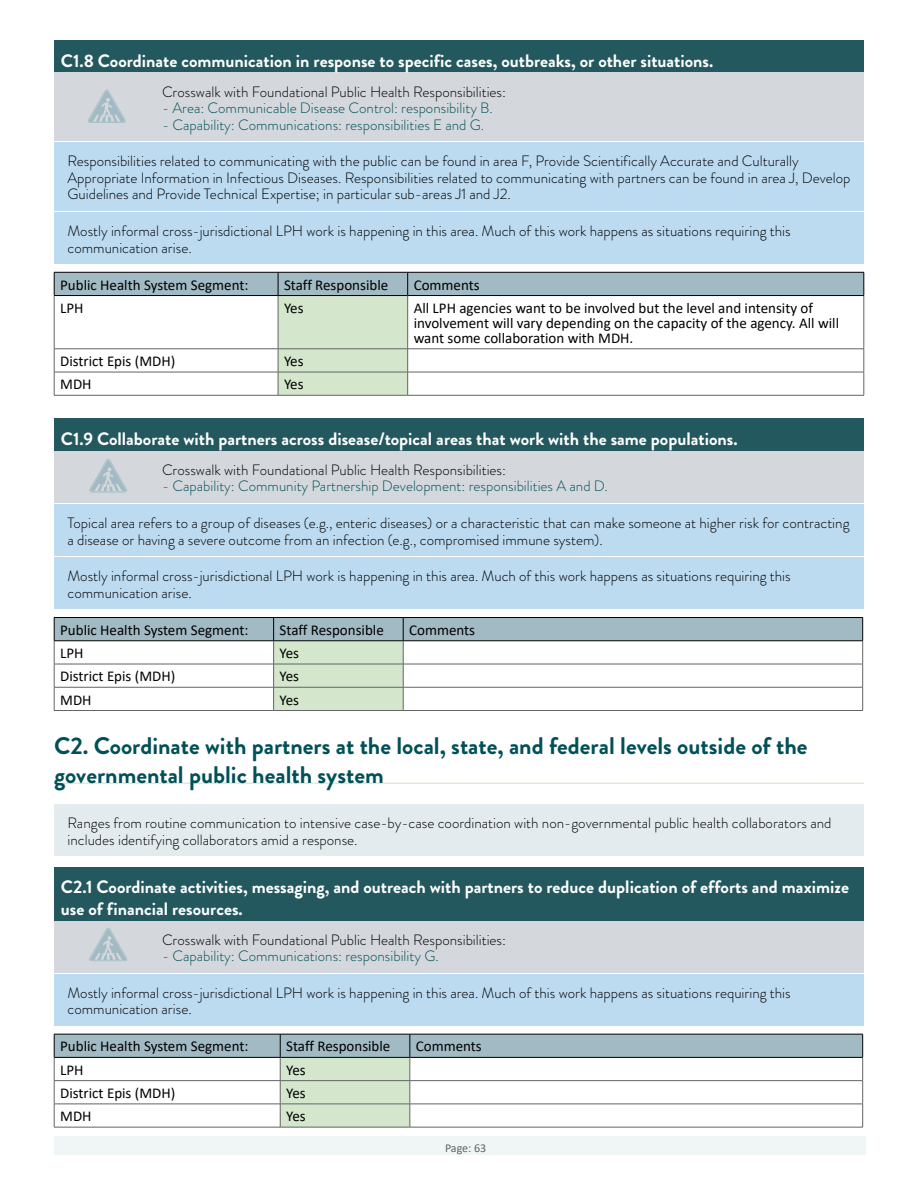
<style>
.page{position:relative;width:918px;height:1188px;background:#fff}
.page>*{position:absolute;margin:0;border:0;box-sizing:border-box;transform-origin:0 0}
.Topichead__H4__RESP{font:700 24px/28.8px "Brandon Grotesque";color:#005157}
.Heading__h5__RESP__App___green{font:700 18px/21.6px "Brandon Grotesque";color:#fff}
.Note__shaded__p__RESP_info{font:300 15px/16.5px "Brandon Grotesque";color:#000}
.TableText__p__10{font:15px/15px "Calibri";color:#000}
.Note__shaded__p__RESP_CX{font:300 15px "Brandon Grotesque";color:#005157}
.Note__shaded__p__RESP_CX-2{font:300 15px "Brandon Grotesque";color:#000}
.Note__shaded__p{font:300 15px/16.5px "Brandon Grotesque";color:#000}
.t1{font:12px "Calibri";letter-spacing:-.005em;color:#636466}
</style>
<div class="page">
<div style="left:54px;top:1136px;width:811px;height:19px;background:#f0f5f6"></div>
<div style="left:54px;top:40px;width:810px;height:39px;background:#23585e"></div>
<div style="left:54px;top:73px;width:810px;height:68px;background:#d4d8dd"></div>
<div style="left:54px;top:142px;width:810px;height:69px;background:#bcdbf1"></div>
<div style="left:54px;top:212px;width:810px;height:52px;background:#bcdbf1"></div>
<div style="left:54px;top:419px;width:810px;height:38px;background:#23585e"></div>
<div style="left:54px;top:451px;width:810px;height:52px;background:#d4d8dd"></div>
<div style="left:54px;top:504px;width:810px;height:52px;background:#bcdbf1"></div>
<div style="left:54px;top:557px;width:810px;height:52px;background:#bcdbf1"></div>
<hr style="left:54px;top:783px;width:810px;height:1px;background:#ddebd7">
<div style="left:54px;top:804px;width:810px;height:52px;background:#e4ebee"></div>
<div style="left:54px;top:867px;width:810px;height:60px;background:#23585e"></div>
<div style="left:54px;top:921px;width:810px;height:51px;background:#d4d8dd"></div>
<div style="left:54px;top:974px;width:810px;height:52px;background:#bcdbf1"></div>
<hr style="left:54px;top:395px;width:224px;height:1px;background:#636466">
<hr style="left:408px;top:395px;width:456px;height:1px;background:#636466">
<svg style="left:54px;top:272px;width:811px;height:123px"></svg>
<hr style="left:278px;top:395px;width:130px;height:1px;background:#636466">
<hr style="left:54px;top:617px;width:220px;height:1px;background:#000">
<hr style="left:274px;top:617px;width:129px;height:1px;background:#000">
<hr style="left:403px;top:617px;width:460px;height:1px;background:#000">
<svg style="left:54px;top:618px;width:809px;height:93px"></svg>
<hr style="left:274px;top:710px;width:129px;height:1px;background:#636466">
<hr style="left:54px;top:1127px;width:226px;height:1px;background:#636466">
<hr style="left:410px;top:1127px;width:453px;height:1px;background:#636466">
<svg style="left:54px;top:1034px;width:809px;height:93px"></svg>
<hr style="left:280px;top:1127px;width:130px;height:1px;background:#636466">
<svg style="left:88px;top:89px;width:38px;height:34px"></svg>
<svg style="left:89px;top:459px;width:38px;height:34px"></svg>
<svg style="left:89px;top:927px;width:38px;height:34px"></svg>
<h5 class="Heading__h5__RESP__App___green" style="left:61px;top:50px;width:654px">C1.8 Coordinate communication in response to specific cases, outbreaks, or other situations.</h5>
<p class="Note__shaded__p__RESP_CX-2" style="left:162px;top:81px;width:346px">Crosswalk with Foundational Public Health Responsibilities:</p>
<p class="Note__shaded__p__RESP_CX" style="left:162px;top:98px;width:332px">- Area: Communicable Disease Control: responsibility B.</p>
<p class="Note__shaded__p__RESP_CX" style="left:162px;top:114px;width:324px">- Capability: Communications: responsibilities E and G.</p>
<p class="Note__shaded__p__RESP_info" style="left:68px;top:153px;width:784px">Responsibilities related to communicating with the public can be found in area F, Provide Scientifically Accurate and Culturally<br>Appropriate Information in Infectious Diseases. Responsibilities related to communicating with partners can be found in area J, Develop<br>Guidelines and Provide Technical Expertise; in particular sub-areas J1 and J2.</p>
<p class="Note__shaded__p__RESP_info" style="left:68px;top:223px;width:725px">Mostly informal cross-jurisdictional LPH work is happening in this area. Much of this work happens as situations requiring this communication arise.</p>
<p class="TableText__p__10" style="left:60px;top:277px;width:190px">Public Health System Segment:</p>
<p class="TableText__p__10" style="left:284px;top:277px;width:106px">Staff Responsible</p>
<p class="TableText__p__10" style="left:414px;top:277px;width:67px">Comments</p>
<p class="TableText__p__10" style="left:60px;top:300px;width:25px">LPH</p>
<p class="TableText__p__10" style="left:284px;top:300px;width:21px">Yes</p>
<p class="TableText__p__10" style="left:414px;top:300px;width:427px">All LPH agencies want to be involved but the level and intensity of involvement will vary depending on the capacity of the agency. All will want some collaboration with MDH.</p>
<p class="TableText__p__10" style="left:60px;top:353px;width:117px">District Epis (MDH)</p>
<p class="TableText__p__10" style="left:284px;top:353px;width:21px">Yes</p>
<p class="TableText__p__10" style="left:60px;top:376px;width:33px">MDH</p>
<p class="TableText__p__10" style="left:284px;top:376px;width:21px">Yes</p>
<h5 class="Heading__h5__RESP__App___green" style="left:61px;top:428px;width:678px">C1.9 Collaborate with partners across disease/topical areas that work with the same populations.</h5>
<p class="Note__shaded__p__RESP_CX-2" style="left:162px;top:459px;width:346px">Crosswalk with Foundational Public Health Responsibilities:</p>
<p class="Note__shaded__p__RESP_CX" style="left:162px;top:476px;width:447px">- Capability: Community Partnership Development: responsibilities A and D.</p>
<p class="Note__shaded__p__RESP_info" style="left:68px;top:515px;width:784px">Topical area refers to a group of diseases (e.g., enteric diseases) or a characteristic that can make someone at higher risk for contracting a disease or having a severe outcome from an infection (e.g., compromised immune system).</p>
<p class="Note__shaded__p__RESP_info" style="left:68px;top:568px;width:725px">Mostly informal cross-jurisdictional LPH work is happening in this area. Much of this work happens as situations requiring this communication arise.</p>
<p class="TableText__p__10" style="left:60px;top:622px;width:190px">Public Health System Segment:</p>
<p class="TableText__p__10" style="left:280px;top:622px;width:106px">Staff Responsible</p>
<p class="TableText__p__10" style="left:409px;top:622px;width:67px">Comments</p>
<p class="TableText__p__10" style="left:60px;top:645px;width:25px">LPH</p>
<p class="TableText__p__10" style="left:280px;top:645px;width:21px">Yes</p>
<p class="TableText__p__10" style="left:60px;top:668px;width:117px">District Epis (MDH)</p>
<p class="TableText__p__10" style="left:280px;top:668px;width:21px">Yes</p>
<p class="TableText__p__10" style="left:60px;top:692px;width:33px">MDH</p>
<p class="TableText__p__10" style="left:280px;top:692px;width:21px">Yes</p>
<h4 class="Topichead__H4__RESP" style="left:54px;top:731px;width:755px">C2. Coordinate with partners at the local, state, and federal levels outside of the governmental public health system</h4>
<p class="Note__shaded__p" style="left:68px;top:815px;width:765px">Ranges from routine communication to intensive case-by-case coordination with non-governmental public health collaborators and includes identifying collaborators amid a response.</p>
<h5 class="Heading__h5__RESP__App___green" style="left:61px;top:876px;width:790px">C2.1 Coordinate activities, messaging, and outreach with partners to reduce duplication of efforts and maximize use of financial resources.</h5>
<p class="Note__shaded__p__RESP_CX-2" style="left:162px;top:929px;width:346px">Crosswalk with Foundational Public Health Responsibilities:</p>
<p class="Note__shaded__p__RESP_CX" style="left:162px;top:946px;width:278px">- Capability: Communications: responsibility G.</p>
<p class="Note__shaded__p__RESP_info" style="left:68px;top:985px;width:725px">Mostly informal cross-jurisdictional LPH work is happening in this area. Much of this work happens as situations requiring this communication arise.</p>
<p class="TableText__p__10" style="left:60px;top:1039px;width:190px">Public Health System Segment:</p>
<p class="TableText__p__10" style="left:286px;top:1039px;width:106px">Staff Responsible</p>
<p class="TableText__p__10" style="left:416px;top:1039px;width:67px">Comments</p>
<p class="TableText__p__10" style="left:60px;top:1062px;width:25px">LPH</p>
<p class="TableText__p__10" style="left:286px;top:1062px;width:21px">Yes</p>
<p class="TableText__p__10" style="left:60px;top:1085px;width:117px">District Epis (MDH)</p>
<p class="TableText__p__10" style="left:286px;top:1085px;width:21px">Yes</p>
<p class="TableText__p__10" style="left:60px;top:1108px;width:33px">MDH</p>
<p class="TableText__p__10" style="left:286px;top:1108px;width:21px">Yes</p>
<p class="t1" style="left:445px;top:1140px;width:43px">Page: 63</p>
</div>
